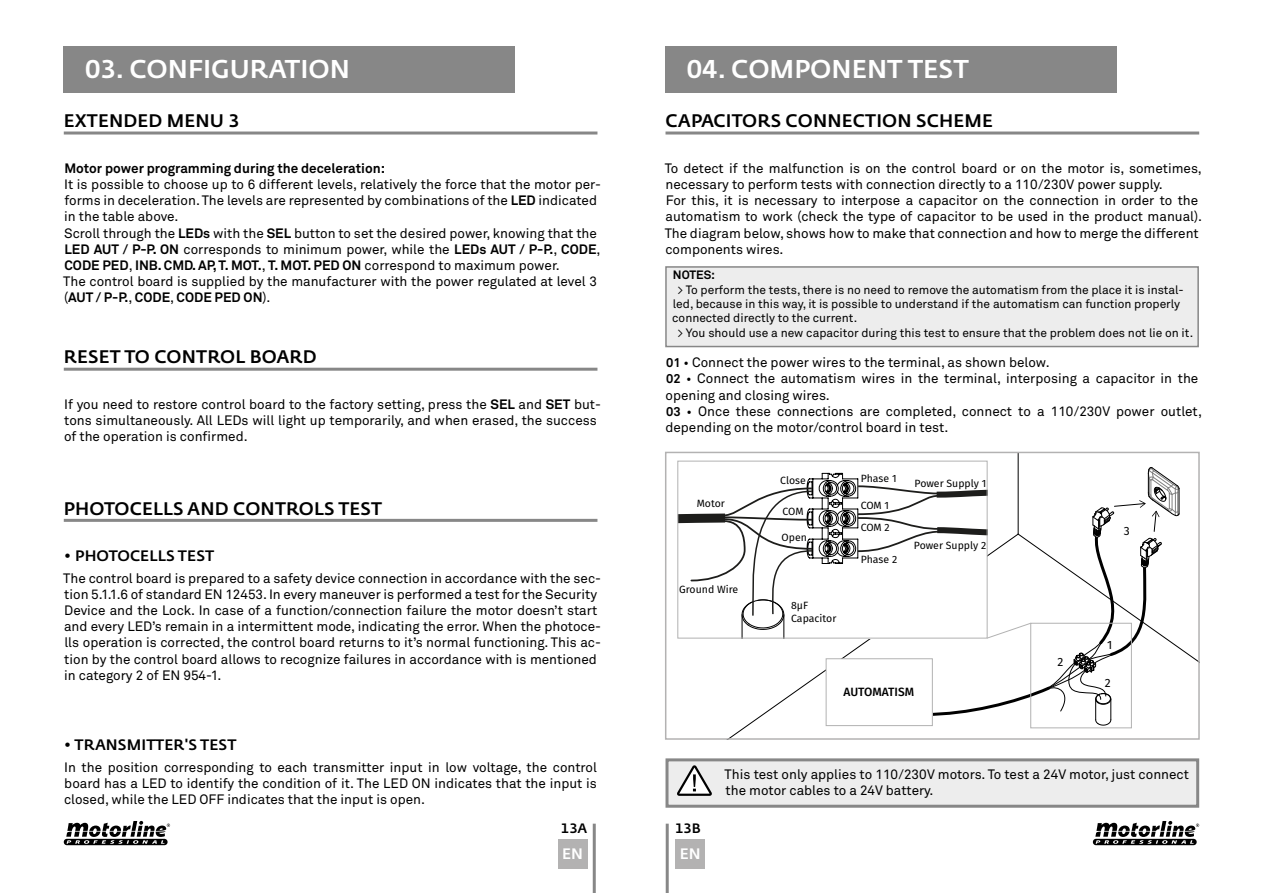
<style>
.page{position:relative;width:1263px;height:893px;background:#fff}
.page>*{position:absolute;margin:0;border:0;box-sizing:border-box;transform-origin:0 0}
.t1{font:500 25.5px "Fedra Sans Std";color:#fff}
.t2{font:500 18px "Fedra Sans Std";letter-spacing:.01em;color:#000}
.t3{font:500 15px "Fedra Sans Std";letter-spacing:.01em;color:#000}
.t4{font:500 15px "Fedra Sans Std";color:#fff}
.t5{font:13.5px/16.2px "Akkurat Pro";color:#000}
.t6{font:700 13.5px "Akkurat Pro";color:#000}
.t7{font:500 13.5px "Fedra Sans Std";color:#000}
.t8{font:12px "Akkurat Pro";color:#000}
.t9{font:500 12px "Fira Sans";color:#000}
.t10{font:700 12px "Akkurat Pro";letter-spacing:-.005em;color:#000}
.t11{font:12px "Fira Sans";color:#000}
.t12{font:10.5px/12.6px "Fira Sans";color:#000}
.s1{font-weight:700}
.s2{font-weight:700;font-size:12.75px}
.s3{font-size:12.75px}
</style>
<div class="page">
<div style="left:665px;top:47px;width:452px;height:46px;background:#878787"></div>
<div style="left:64px;top:47px;width:451px;height:46px;background:#878787"></div>
<hr style="left:665px;top:132px;width:534px;height:3px;background:#878787">
<hr style="left:64px;top:132px;width:533px;height:3px;background:#878787">
<hr style="left:593px;top:824px;width:3px;height:69px;background:#878787">
<hr style="left:666px;top:824px;width:3px;height:69px;background:#878787">
<div style="left:675px;top:839px;width:30px;height:30px;background:#b3b2b2"></div>
<div style="left:558px;top:839px;width:29px;height:30px;background:#b3b2b2"></div>
<div style="left:665px;top:758px;width:534px;height:50px;background:#ededed;border:3px solid #878787"></div>
<svg style="left:677px;top:765px;width:35px;height:31px"></svg>
<hr style="left:64px;top:519px;width:533px;height:3px;background:#878787">
<hr style="left:64px;top:368px;width:533px;height:3px;background:#878787">
<hr style="left:1018px;top:452px;width:1px;height:82px;background:#000">
<svg style="left:678px;top:467px;width:519px;height:270px"></svg>
<div style="left:665px;top:452px;width:535px;height:288px;border:2px solid #b3b2b2"></div>
<div style="left:665px;top:266px;width:534px;height:81px;background:#ededed;border:2px solid #878787"></div>
<svg style="left:1093px;top:821px;width:106px;height:24px"></svg>
<svg style="left:64px;top:821px;width:106px;height:24px"></svg>
<h1 class="t1" style="left:85px;top:53px;width:266px">03. CONFIGURATION</h1>
<h2 class="t2" style="left:64px;top:110px;width:177px">EXTENDED MENU 3</h2>
<h2 class="t2" style="left:666px;top:110px;width:329px">CAPACITORS CONNECTION SCHEME</h2>
<h1 class="t1" style="left:687px;top:53px;width:284px">04. COMPONENT TEST</h1>
<p class="t6" style="left:64px;top:160px;width:322px">Motor power programming during the deceleration:</p>
<p class="t5" style="left:63px;top:176px;width:539px">It is possible to choose up to 6 different levels, relatively the force that the motor per&shy;forms in deceleration. The levels are represented by combinations of the <span class="s1">LED</span> indicated in the table above.<br>Scroll through the <span class="s1">LEDs</span> with the <span class="s1">SEL</span> button to set the desired power, knowing that the <span class="s1">LED AUT / P-P. ON</span> corresponds to minimum power, while the <span class="s1">LEDs AUT / P-P.</span>, <span class="s1">CODE</span>, <span class="s1">CODE PED</span>, <span class="s1">INB. CMD. AP, T. MOT.</span>, <span class="s1">T. MOT. PED ON</span> correspond to maximum power.<br>The control board is supplied by the manufacturer with the power regulated at level 3 (<span class="s1">AUT / P-P.</span>, <span class="s1">CODE</span>, <span class="s1">CODE PED ON</span>).</p>
<h2 class="t2" style="left:64px;top:346px;width:254px">RESET TO CONTROL BOARD</h2>
<p class="t5" style="left:64px;top:396px;width:538px">If you need to restore control board to the factory setting, press the <span class="s1">SEL</span> and <span class="s1">SET</span> but&shy;tons simultaneously. All LEDs will light up temporarily, and when erased, the success of the operation is confirmed.</p>
<h2 class="t2" style="left:64px;top:497px;width:320px">PHOTOCELLS AND CONTROLS TEST</h2>
<p class="t3" style="left:64px;top:546px;width:152px">• PHOTOCELLS TEST</p>
<p class="t5" style="left:63px;top:570px;width:539px">The control board is prepared to a safety device connection in accordance with the sec&shy;tion 5.1.1.6 of standard EN 12453. In every maneuver is performed a test for the Security Device and the Lock. In case of a function/connection failure the motor doesn’t start and every LED’s remain in a intermittent mode, indicating the error. When the photoce&shy;lls operation is corrected, the control board returns to it’s normal functioning. This ac&shy;tion by the control board allows to recognize failures in accordance with is mentioned in category 2 of EN 954-1.</p>
<p class="t3" style="left:64px;top:736px;width:174px">• TRANSMITTER'S TEST</p>
<p class="t5" style="left:64px;top:760px;width:534px;text-align:justify">In the position corresponding to each transmitter input in low voltage, the control board has a LED to identify the condition of it. The LED ON indicates that the input is closed, while the LED OFF indicates that the input is open.</p>
<p class="t5" style="left:665px;top:160px;width:539px">To detect if the malfunction is on the control board or on the motor is, sometimes, necessary to perform tests with connection directly to a 110/230V power supply.<br>For this, it is necessary to interpose a capacitor on the connection in order to the automatism to work (check the type of capacitor to be used in the product manual).<br>The diagram below, shows how to make that connection and how to merge the different components wires.</p>
<p class="t10" style="left:673px;top:268px;width:44px">NOTES:</p>
<p class="t8" style="left:678px;top:282px;width:508px">&gt; To perform the tests, there is no need to remove the automatism from the place it is instal-</p>
<p class="t8" style="left:673px;top:297px;width:509px">led, because in this way, it is possible to understand if the automatism can function properly</p>
<p class="t8" style="left:672px;top:311px;width:187px">connected directly to the current.</p>
<p class="t8" style="left:678px;top:326px;width:517px">&gt; You should use a new capacitor during this test to ensure that the problem does not lie on it.</p>
<p class="t5" style="left:665px;top:355px;width:538px"><span class="s2">01</span> <span class="s3">•</span> Connect the power wires to the terminal, as shown below.<br><span class="s2">02</span> <span class="s3">•</span> Connect the automatism wires in the terminal, interposing a capacitor in the opening and closing wires.<br><span class="s2">03</span> <span class="s3">•</span> Once these connections are completed, connect to a 110/230V power outlet, depending on the motor/control board in test.</p>
<p class="t12" style="left:697px;top:496px;width:30px">Motor</p>
<p class="t12" style="left:679px;top:583px;width:61px">Ground Wire</p>
<p class="t12" style="left:780px;top:474px;width:27px">Close</p>
<p class="t12" style="left:782px;top:504px;width:23px">COM</p>
<p class="t12" style="left:781px;top:531px;width:27px">Open</p>
<p class="t12" style="left:791px;top:599px;width:47px">8μF<br>Capacitor</p>
<p class="t12" style="left:861px;top:471px;width:37px">Phase 1</p>
<p class="t12" style="left:861px;top:494px;width:31px;line-height:22.2px">COM 1<br>COM 2</p>
<p class="t12" style="left:861px;top:552px;width:38px">Phase 2</p>
<p class="t12" style="left:914px;top:477px;width:73px">Power Supply 1</p>
<p class="t12" style="left:914px;top:538px;width:74px">Power Supply 2</p>
<p class="t9" style="left:843px;top:683px;width:72px">AUTOMATISM</p>
<p class="t11" style="left:1124px;top:521px;width:7px">3</p>
<p class="t11" style="left:1057px;top:653px;width:7px">2</p>
<p class="t11" style="left:1107px;top:636px;width:7px">1</p>
<p class="t11" style="left:1105px;top:673px;width:7px">2</p>
<p class="t5" style="left:724px;top:766px;width:466px">This test only applies to 110/230V motors. To test a 24V motor, just connect the motor cables to a 24V battery.</p>
<p class="t7" style="left:561px;top:820px;width:27px">13A</p>
<p class="t7" style="left:675px;top:820px;width:27px">13B</p>
<p class="t4" style="left:562px;top:845px;width:22px">EN</p>
<p class="t4" style="left:680px;top:845px;width:22px">EN</p>
</div>
